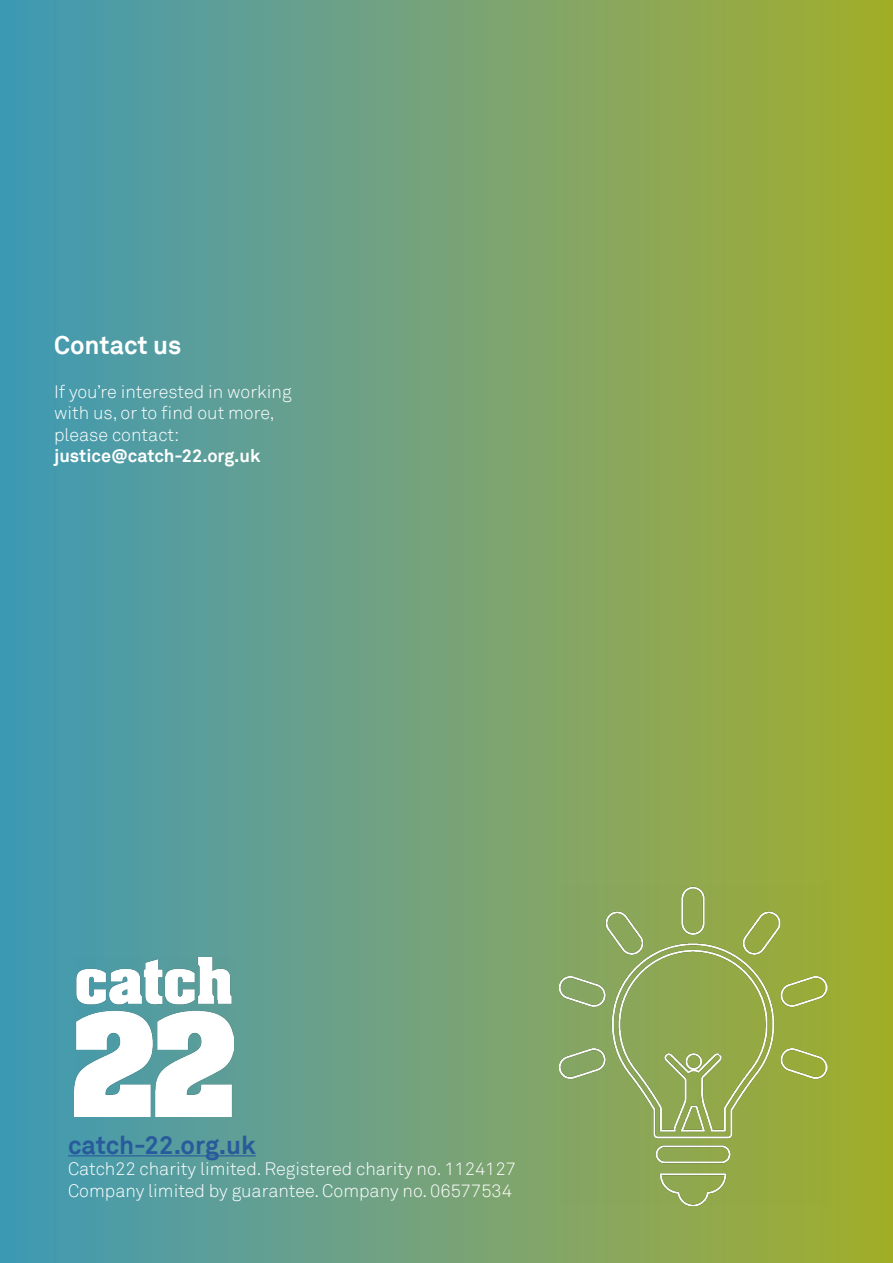
<style>
.page{position:relative;width:893px;height:1263px;background:#fff}
.page>*{position:absolute;margin:0;border:0;box-sizing:border-box;transform-origin:0 0}
.t1{font:700 25.5px "Akkurat";letter-spacing:-.005em;color:#275b9b}
.t2{font:700 25.5px "Akkurat";color:#fff}
.t3{font:300 18px/21.6px "Akkurat";color:#fff}
.t4{font:700 18px "Akkurat";color:#fff}
</style>
<div class="page">
<div style="left:0;top:0;width:893px;height:1263px;background:linear-gradient(to right,#4399ba,#a7ad2f)"></div>
<img style="left:74px;top:957px;width:160px;height:160px">
<hr style="left:68px;top:1155px;width:188px;height:1px;background:#275b9b">
<img style="left:559px;top:887px;width:268px;height:318px">
<h1 class="t2" style="left:54px;top:329px;width:129px">Contact us</h1>
<p class="t3" style="left:54px;top:381px;width:239px">If you’re interested in working with us, or to find out more, please contact:</p>
<p class="t4" style="left:54px;top:445px;width:208px">justice@catch-22.org.uk</p>
<h1 class="t1" style="left:68px;top:1128px;width:189px">catch-22.org.uk</h1>
<p class="t3" style="left:68px;top:1158px;width:449px">Catch22 charity limited. Registered charity no. 1124127<br>Company limited by guarantee. Company no. 06577534</p>
</div>
